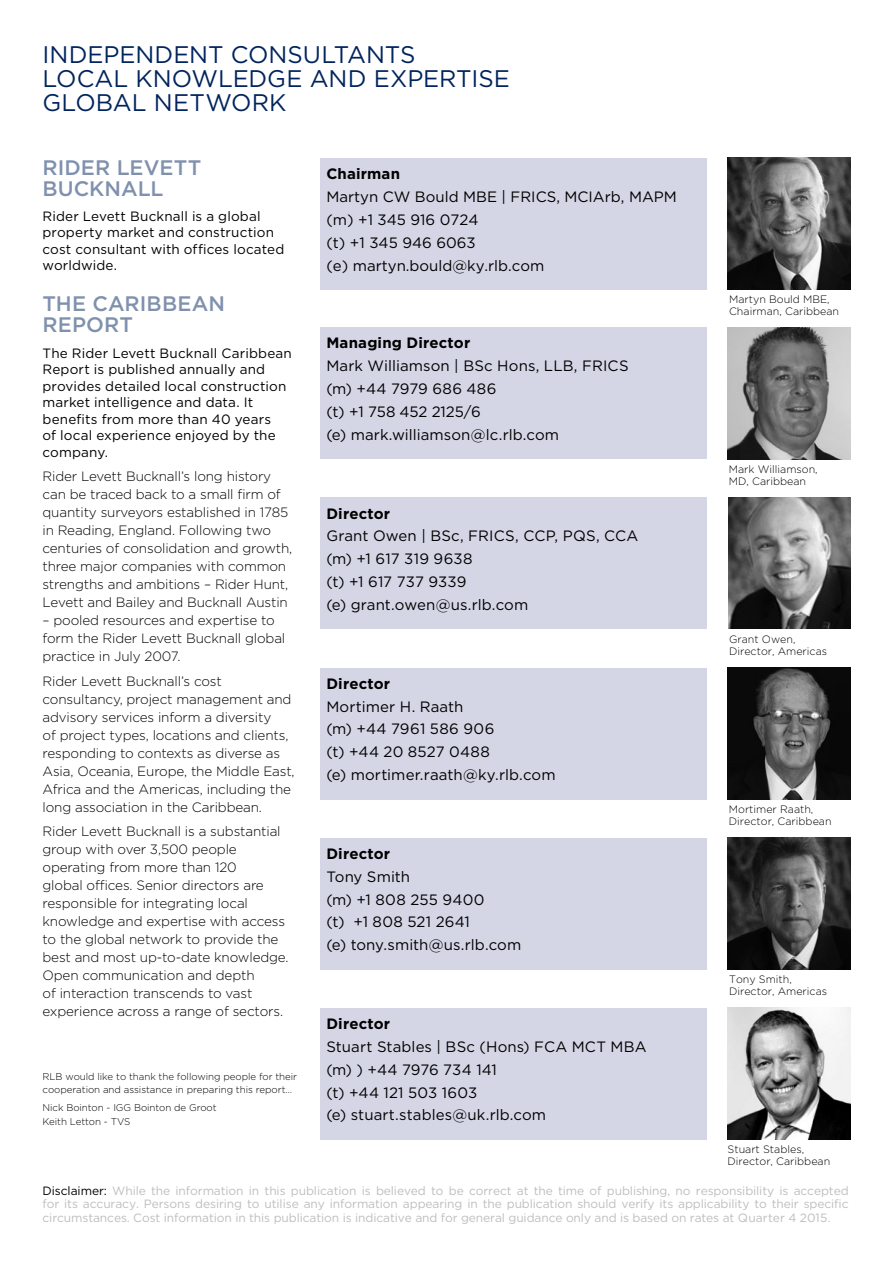
<style>
.page{position:relative;width:893px;height:1263px;background:#fff}
.page>*{position:absolute;margin:0;border:0;box-sizing:border-box;transform-origin:0 0}
.t1{font:24px/24px "Gotham";letter-spacing:-.005em;color:#00245d}
.t2{font:500 21px/21px "Gotham";letter-spacing:.005em;color:#8091ae}
.t3{font:15px/22.8px "Gotham";letter-spacing:.005em;color:#000}
.t4{font:700 15px "Gotham";letter-spacing:.01em;color:#000}
.t5{font:300 13.5px/18px "Gotham";letter-spacing:-.01em;color:#000}
.t6{font:13.5px/16.5px "Gotham";letter-spacing:.01em;color:#000}
.t7{font:12px/13.5px "Gotham";letter-spacing:-.01em;color:#bcbec0;text-align:justify}
.t8{font:300 10.65px/12px "Gotham";color:#000}
.t9{font:300 9.75px/13.5px "Gotham";letter-spacing:-.005em;color:#000}
.s1{color:#000}
</style>
<div class="page">
<img style="left:728px;top:668px;width:123px;height:131px">
<img style="left:728px;top:497px;width:122px;height:131px">
<img style="left:728px;top:157px;width:123px;height:132px">
<img style="left:728px;top:838px;width:123px;height:131px">
<img style="left:728px;top:1008px;width:123px;height:132px">
<img style="left:728px;top:327px;width:123px;height:132px">
<div style="left:320px;top:158px;width:387px;height:132px;background:#d4d6e6"></div>
<div style="left:320px;top:327px;width:387px;height:132px;background:#d4d6e6"></div>
<div style="left:320px;top:497px;width:387px;height:132px;background:#d4d6e6"></div>
<div style="left:320px;top:668px;width:387px;height:131px;background:#d4d6e6"></div>
<div style="left:320px;top:838px;width:387px;height:131px;background:#d4d6e6"></div>
<div style="left:320px;top:1008px;width:387px;height:132px;background:#d4d6e6"></div>
<h1 class="t1" style="left:43px;top:42px;width:374px">INDEPENDENT CONSULTANTS<br>LOCAL Knowledge</h1>
<h1 class="t1" style="left:310px;top:66px;width:202px">AND EXPERTISE</h1>
<h1 class="t1" style="left:43px;top:90px;width:245px">GLOBAL NETWORK</h1>
<h2 class="t2" style="left:43px;top:156px;width:160px">RIDER LEVETT<br>BUCKNALL</h2>
<p class="t6" style="left:43px;top:207px;width:243px">Rider Levett Bucknall is a global property market and construction cost consultant with offices located worldwide.</p>
<h2 class="t2" style="left:43px;top:292px;width:184px">THE CARIBBEAN<br>REPORT</h2>
<p class="t6" style="left:43px;top:345px;width:251px">The Rider Levett Bucknall Caribbean<br>Report is published annually and provides detailed local construction market intelligence and data. It benefits from more than 40 years<br>of local experience enjoyed by the company.</p>
<p class="t5" style="left:43px;top:467px;width:251px">Rider Levett Bucknall’s long history can be traced back to a small firm of quantity surveyors established in 1785 in Reading, England. Following two centuries of consolidation and growth, three major companies with common strengths and ambitions – Rider Hunt, Levett and Bailey and Bucknall Austin</p>
<p class="t5" style="left:43px;top:611px;width:244px">– pooled resources and expertise to form the Rider Levett Bucknall global practice in July 2007.</p>
<p class="t5" style="left:43px;top:672px;width:254px">Rider Levett Bucknall’s cost consultancy, project management and advisory services inform a diversity<br>of project types, locations and clients, responding to contexts as diverse as Asia, Oceania, Europe, the Middle East, Africa and the Americas, including the long association in the Caribbean.</p>
<p class="t5" style="left:43px;top:822px;width:248px">Rider Levett Bucknall is a substantial group with over 3,500 people operating from more than 120<br>global offices. Senior directors are responsible for integrating local knowledge and expertise with access to the global network to provide the best and most up-to-date knowledge.<br>Open communication and depth<br>of interaction transcends to vast experience across a range of sectors.</p>
<p class="t9" style="left:43px;top:1069px;width:256px">RLB would like to thank the following people for their cooperation and assistance in preparing this report…</p>
<p class="t9" style="left:43px;top:1101px;width:176px">Nick Bointon - IGG Bointon de Groot<br>Keith Letton - TVS</p>
<p class="t4" style="left:326px;top:165px;width:75px">Chairman</p>
<p class="t3" style="left:326px;top:185px;width:352px">Martyn CW Bould MBE | FRICS, MCIArb, MAPM (m) +1 345 916 0724<br>(t) +1 345 946 6063<br>(e) martyn.bould@ky.rlb.com</p>
<p class="t4" style="left:326px;top:334px;width:145px">Managing Director</p>
<p class="t3" style="left:326px;top:354px;width:304px">Mark Williamson | BSc Hons, LLB, FRICS (m) +44 7979 686 486<br>(t) +1 758 452 2125/6<br>(e) mark.williamson@lc.rlb.com</p>
<p class="t4" style="left:326px;top:505px;width:65px">Director</p>
<p class="t3" style="left:326px;top:524px;width:313px">Grant Owen | BSc, FRICS, CCP, PQS, CCA (m) +1 617 319 9638<br>(t) +1 617 737 9339<br>(e) grant.owen@us.rlb.com</p>
<p class="t4" style="left:326px;top:675px;width:65px">Director</p>
<p class="t3" style="left:326px;top:694px;width:231px">Mortimer H. Raath<br>(m) +44 7961 586 906<br>(t) +44 20 8527 0488<br>(e) mortimer.raath@ky.rlb.com</p>
<p class="t4" style="left:326px;top:845px;width:65px">Director</p>
<p class="t3" style="left:326px;top:865px;width:196px">Tony Smith<br>(m) +1 808 255 9400<br>(t) +1 808 521 2641<br>(e) tony.smith@us.rlb.com</p>
<p class="t4" style="left:326px;top:1015px;width:65px">Director</p>
<p class="t3" style="left:326px;top:1035px;width:322px">Stuart Stables | BSc (Hons) FCA MCT MBA (m) ) +44 7976 734 141<br>(t) +44 121 503 1603<br>(e) stuart.stables@uk.rlb.com</p>
<p class="t8" style="left:729px;top:293px;width:112px">Martyn Bould MBE,<br>Chairman, Caribbean</p>
<p class="t8" style="left:729px;top:463px;width:90px">Mark Williamson,<br>MD, Caribbean</p>
<p class="t8" style="left:729px;top:633px;width:100px">Grant Owen,<br>Director, Americas</p>
<p class="t8" style="left:729px;top:803px;width:104px">Mortimer Raath,<br>Director, Caribbean</p>
<p class="t8" style="left:729px;top:973px;width:100px">Tony Smith,<br>Director, Americas</p>
<p class="t8" style="left:728px;top:1143px;width:104px">Stuart Stables,<br>Director, Caribbean</p>
<p class="t7" style="left:43px;top:1184px;width:808px"><span class="s1">Disclaimer:</span> While the information in this publication is believed to be correct at the time of publishing, no responsibility is accepted for its accuracy. Persons desiring to utilise any information appearing in the publication should verify its applicability to their specific circumstances. Cost information in this publication is indicative and for general guidance only and is based on rates at Quarter 4 2015.</p>
</div>
